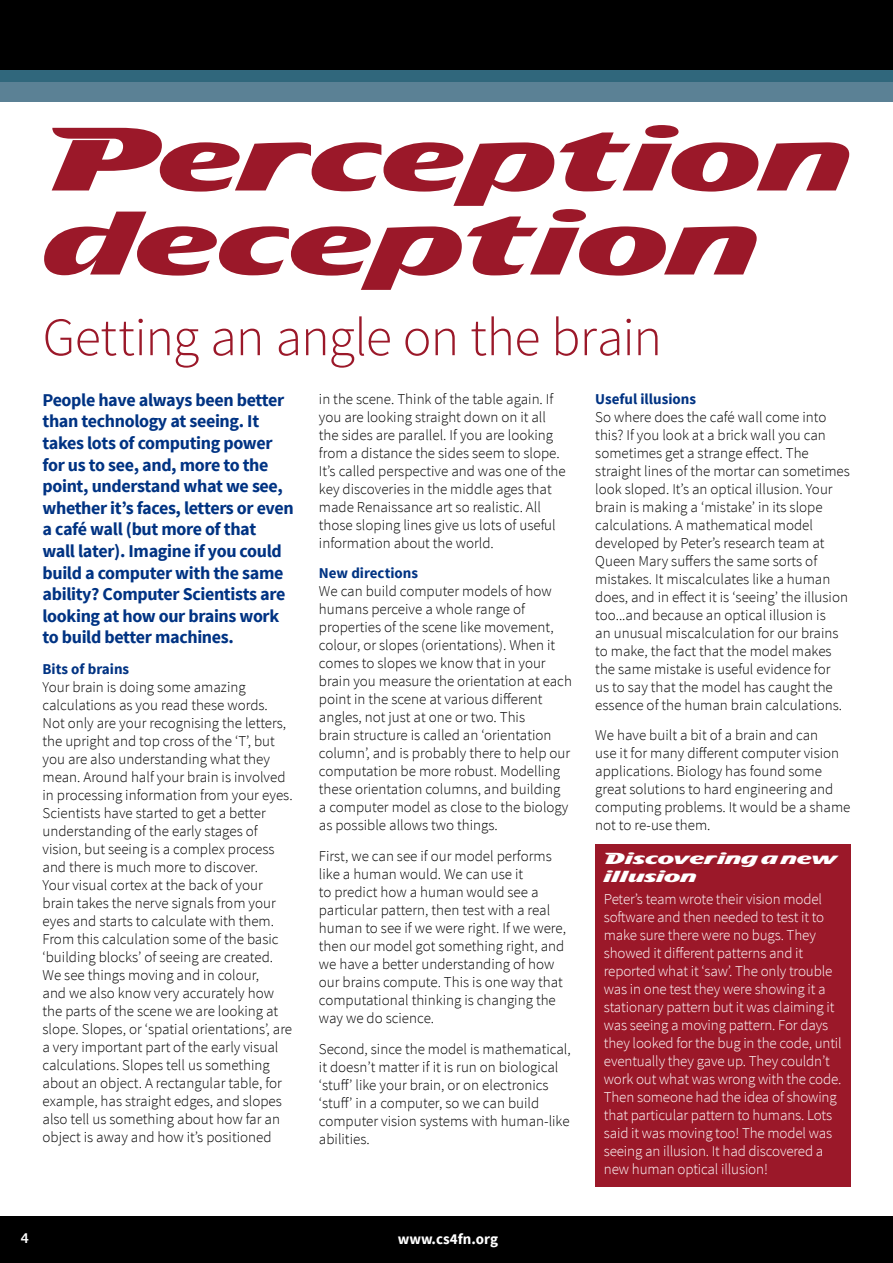
<style>
.page{position:relative;width:893px;height:1263px;background:#fff}
.page>*{position:absolute;margin:0;border:0;box-sizing:border-box;transform-origin:0 0}
.t1{font:700 84px/84px "TF Avian";color:#9b1829}
.t2{font:300 54px "Source Sans Pro";letter-spacing:-.015em;color:#9b1829}
.t3{font:700 18px/21.6px "Source Sans Pro";letter-spacing:-.02em;color:#003383}
.t4{font:300 15px/18px "Source Sans Pro";color:#000}
.t5{font:300 15px/18px "Source Sans Pro";letter-spacing:-.01em;color:#fff}
.t6{font:700 15px "Source Sans Pro";color:#003383}
.t7{font:700 15px/18px "TF Avian";color:#fff}
.t8{font:700 15px "Source Sans Pro";color:#fff}
.t9{font:700 13.5px "Trade Gothic LT Std";color:#fff}
</style>
<div class="page">
<div style="left:0;top:1216px;width:893px;height:47px;background:#000"></div>
<div style="left:0;top:0;width:893px;height:70px;background:#000"></div>
<div style="left:0;top:70px;width:893px;height:13px;background:#30677c"></div>
<div style="left:0;top:83px;width:893px;height:19px;background:#5b8195"></div>
<div style="left:595px;top:844px;width:255px;height:343px;background:#9b1829"></div>
<h1 class="t1" style="left:43px;top:117px;width:810px">Perception deception</h1>
<h2 class="t2" style="left:43px;top:304px;width:621px">Getting an angle on the brain</h2>
<p class="t3" style="left:43px;top:390px;width:253px">People have always been better than technology at seeing. It takes lots of computing power for us to see, and, more to the point, understand what we see, whether it’s faces, letters or even a café wall (but more of that<br>wall later). Imagine if you could build a computer with the same ability? Computer Scientists are looking at how our brains work to build better machines.</p>
<p class="t6" style="left:43px;top:659px;width:88px">Bits of brains</p>
<p class="t4" style="left:43px;top:678px;width:252px">Your brain is doing some amazing calculations as you read these words.<br>Not only are your recognising the letters, the upright and top cross of the ‘T’, but you are also understanding what they mean. Around half your brain is involved in processing information from your eyes.<br>Scientists have started to get a better understanding of the early stages of vision, but seeing is a complex process and there is much more to discover.<br>Your visual cortex at the back of your brain takes the nerve signals from your eyes and starts to calculate with them.<br>From this calculation some of the basic ‘building blocks’ of seeing are created.<br>We see things moving and in colour,<br>and we also know very accurately how the parts of the scene we are looking at slope. Slopes, or ‘spatial orientations’, are a very important part of the early visual calculations. Slopes tell us something about an object. A rectangular table, for example, has straight edges, and slopes also tell us something about how far an object is away and how it’s positioned</p>
<p class="t4" style="left:319px;top:390px;width:248px">in the scene. Think of the table again. If you are looking straight down on it all the sides are parallel. If you are looking from a distance the sides seem to slope.<br>It’s called perspective and was one of the key discoveries in the middle ages that made Renaissance art so realistic. All those sloping lines give us lots of useful information about the world.</p>
<p class="t6" style="left:319px;top:564px;width:101px">New directions</p>
<p class="t4" style="left:319px;top:582px;width:255px">We can build computer models of how humans perceive a whole range of properties of the scene like movement, colour, or slopes (orientations). When it comes to slopes we know that in your brain you measure the orientation at each point in the scene at various different angles, not just at one or two. This<br>brain structure is called an ‘orientation column’, and is probably there to help our computation be more robust. Modelling these orientation columns, and building<br>a computer model as close to the biology as possible allows two things.</p>
<p class="t4" style="left:319px;top:847px;width:249px">First, we can see if our model performs like a human would. We can use it<br>to predict how a human would see a particular pattern, then test with a real human to see if we were right. If we were, then our model got something right, and we have a better understanding of how our brains compute. This is one way that computational thinking is changing the way we do science.</p>
<p class="t4" style="left:319px;top:1040px;width:253px">Second, since the model is mathematical, it doesn’t matter if it is run on biological ‘stuff’ like your brain, or on electronics ‘stuff’ in a computer, so we can build computer vision systems with human-like abilities.</p>
<p class="t9" style="left:21px;top:1230px;width:9px">4</p>
<p class="t8" style="left:398px;top:1230px;width:102px">www.cs4fn.org</p>
<p class="t6" style="left:595px;top:389px;width:102px">Useful illusions</p>
<p class="t4" style="left:595px;top:408px;width:256px">So where does the café wall come into this? If you look at a brick wall you can sometimes get a strange effect. The straight lines of the mortar can sometimes look sloped. It’s an optical illusion. Your brain is making a ‘mistake’ in its slope calculations. A mathematical model developed by Peter’s research team at Queen Mary suffers the same sorts of mistakes. It miscalculates like a human does, and in effect it is ‘seeing’ the illusion too...and because an optical illusion is<br>an unusual miscalculation for our brains to make, the fact that the model makes the same mistake is useful evidence for<br>us to say that the model has caught the essence of the human brain calculations.</p>
<p class="t4" style="left:595px;top:726px;width:257px">We have built a bit of a brain and can<br>use it for many different computer vision applications. Biology has found some great solutions to hard engineering and computing problems. It would be a shame not to re-use them.</p>
<p class="t7" style="left:604px;top:849px;width:235px">Discovering a new illusion</p>
<p class="t5" style="left:604px;top:890px;width:239px">Peter’s team wrote their vision model software and then needed to test it to make sure there were no bugs. They showed it different patterns and it reported what it ‘saw’. The only trouble was in one test they were showing it a stationary pattern but it was claiming it was seeing a moving pattern. For days they looked for the bug in the code, until eventually they gave up. They couldn’t work out what was wrong with the code.<br>Then someone had the idea of showing that particular pattern to humans. Lots said it was moving too! The model was seeing an illusion. It had discovered a new human optical illusion!</p>
</div>
